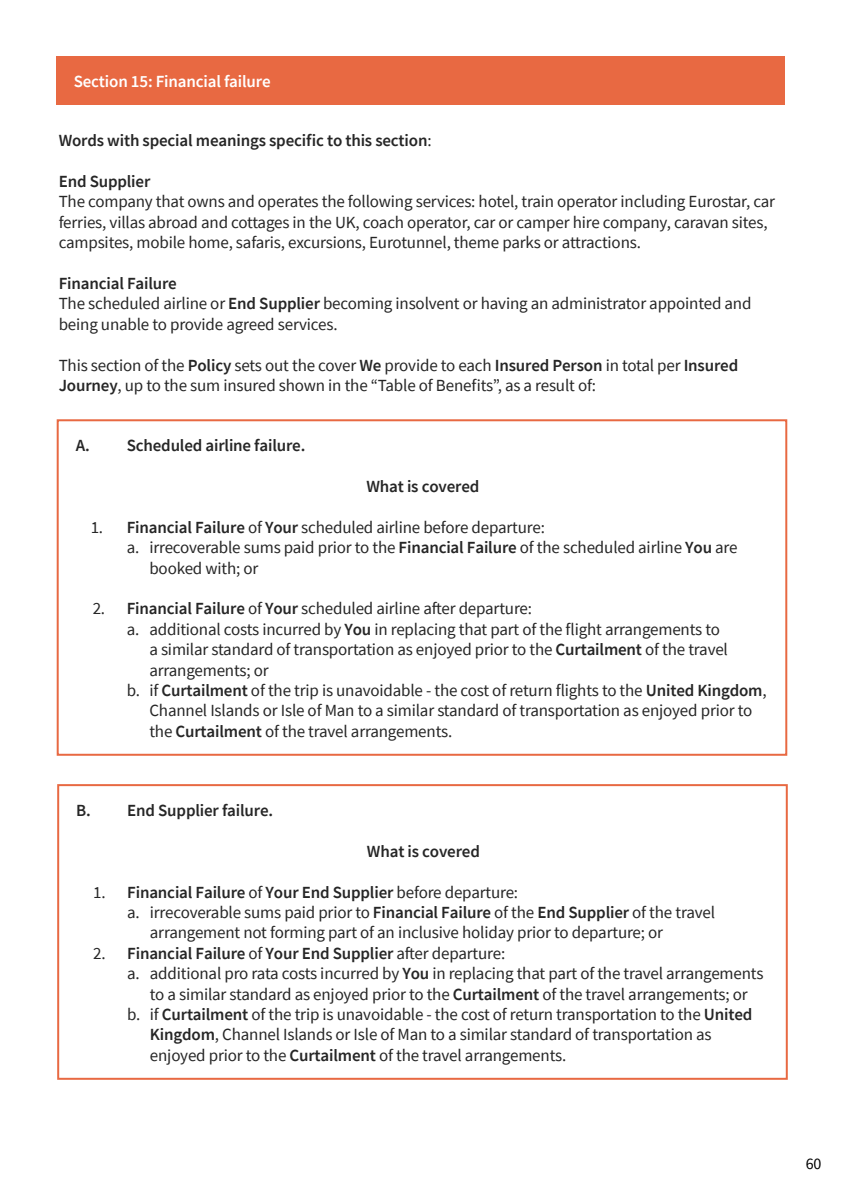
<style>
.page{position:relative;width:842px;height:1191px;background:#fff}
.page>*{position:absolute;margin:0;border:0;box-sizing:border-box;transform-origin:0 0}
.t1{font:17px/20.4px "Source Sans Pro";letter-spacing:-.01em;color:#262626}
.t2{font:600 17px "Source Sans Pro";letter-spacing:-.01em;color:#262626}
.t3{font:600 17px "Source Sans Pro";letter-spacing:-.01em;color:#fff}
.t4{font:16px "Source Sans Pro";color:#000}
.s1{font-weight:400}
.s2{font-weight:600}
</style>
<div class="page">
<div style="left:57px;top:57px;width:728px;height:48px;background:#e86942"></div>
<div style="left:57px;top:419px;width:730px;height:336px;border:2px solid #e86942"></div>
<div style="left:57px;top:784px;width:731px;height:295px;border:2px solid #e86942"></div>
<p class="t3" style="left:74px;top:70px;width:198px">Section 15: Financial failure</p>
<p class="t2" style="left:59px;top:129px;width:374px">Words with special meanings specific to this section<span class="s1">:</span></p>
<p class="t2" style="left:59px;top:170px;width:93px">End Supplier</p>
<p class="t1" style="left:59px;top:191px;width:718px">The company that owns and operates the following services: hotel, train operator including Eurostar, car ferries, villas abroad and cottages in the UK, coach operator, car or camper hire company, caravan sites, campsites, mobile home, safaris, excursions, Eurotunnel, theme parks or attractions.</p>
<p class="t1" style="left:59px;top:273px;width:694px"><span class="s2">Financial Failure<br></span>The scheduled airline or <span class="s2">End Supplier</span> becoming insolvent or having an administrator appointed and being unable to provide agreed services.</p>
<p class="t1" style="left:59px;top:354px;width:681px">This section of the <span class="s2">Policy</span> sets out the cover <span class="s2">We</span> provide to each <span class="s2">Insured Person</span> in total per <span class="s2">Insured<br>Journey</span>, up to the sum insured shown in the “Table of Benefits”, as a result of:</p>
<p class="t2" style="left:76px;top:434px;width:231px">A. Scheduled airline failure.</p>
<p class="t2" style="left:366px;top:475px;width:114px">What is covered</p>
<p class="t1" style="left:91px;top:517px;width:456px">1. <span class="s2">Financial Failure</span> of <span class="s2">Your</span> scheduled airline before departure:</p>
<p class="t1" style="left:127px;top:537px;width:612px">a. irrecoverable sums paid prior to the <span class="s2">Financial Failure</span> of the scheduled airline <span class="s2">You</span> are</p>
<p class="t1" style="left:149px;top:557px;width:110px">booked with; or</p>
<p class="t1" style="left:93px;top:598px;width:441px">2. <span class="s2">Financial Failure</span> of <span class="s2">Your</span> scheduled airline after departure:</p>
<p class="t1" style="left:127px;top:619px;width:595px">a. additional costs incurred by <span class="s2">You</span> in replacing that part of the flight arrangements to</p>
<p class="t1" style="left:149px;top:639px;width:580px">a similar standard of transportation as enjoyed prior to the <span class="s2">Curtailment</span> of the travel</p>
<p class="t1" style="left:149px;top:659px;width:121px">arrangements; or</p>
<p class="t1" style="left:127px;top:680px;width:641px">b. if <span class="s2">Curtailment</span> of the trip is unavoidable - the cost of return flights to the <span class="s2">United Kingdom</span>,</p>
<p class="t1" style="left:149px;top:700px;width:604px">Channel Islands or Isle of Man to a similar standard of transportation as enjoyed prior to</p>
<p class="t1" style="left:149px;top:721px;width:304px">the <span class="s2">Curtailment</span> of the travel arrangements.</p>
<p class="t2" style="left:76px;top:799px;width:198px">B. End Supplier failure.</p>
<p class="t2" style="left:367px;top:840px;width:114px">What is covered</p>
<p class="t2" style="left:93px;top:880px;width:426px"><span class="s1">1.</span> Financial Failure <span class="s1">of</span> Your End Supplier <span class="s1">before departure:</span></p>
<p class="t1" style="left:127px;top:902px;width:589px">a. irrecoverable sums paid prior to <span class="s2">Financial Failure</span> of the <span class="s2">End Supplier</span> of the travel</p>
<p class="t1" style="left:150px;top:922px;width:515px">arrangement not forming part of an inclusive holiday prior to departure; or</p>
<p class="t2" style="left:93px;top:942px;width:414px"><span class="s1">2.</span> Financial Failure <span class="s1">of</span> Your End Supplier <span class="s1">after departure:</span></p>
<p class="t1" style="left:127px;top:963px;width:638px">a. additional pro rata costs incurred by <span class="s2">You</span> in replacing that part of the travel arrangements</p>
<p class="t1" style="left:150px;top:983px;width:599px">to a similar standard as enjoyed prior to the <span class="s2">Curtailment</span> of the travel arrangements; or</p>
<p class="t1" style="left:127px;top:1004px;width:627px">b. if <span class="s2">Curtailment</span> of the trip is unavoidable - the cost of return transportation to the <span class="s2">United</span></p>
<p class="t1" style="left:150px;top:1024px;width:563px"><span class="s2">Kingdom</span>, Channel Islands or Isle of Man to a similar standard of transportation as</p>
<p class="t1" style="left:150px;top:1044px;width:418px">enjoyed prior to the <span class="s2">Curtailment</span> of the travel arrangements.</p>
<p class="t4" style="left:806px;top:1153px;width:17px">60</p>
</div>
